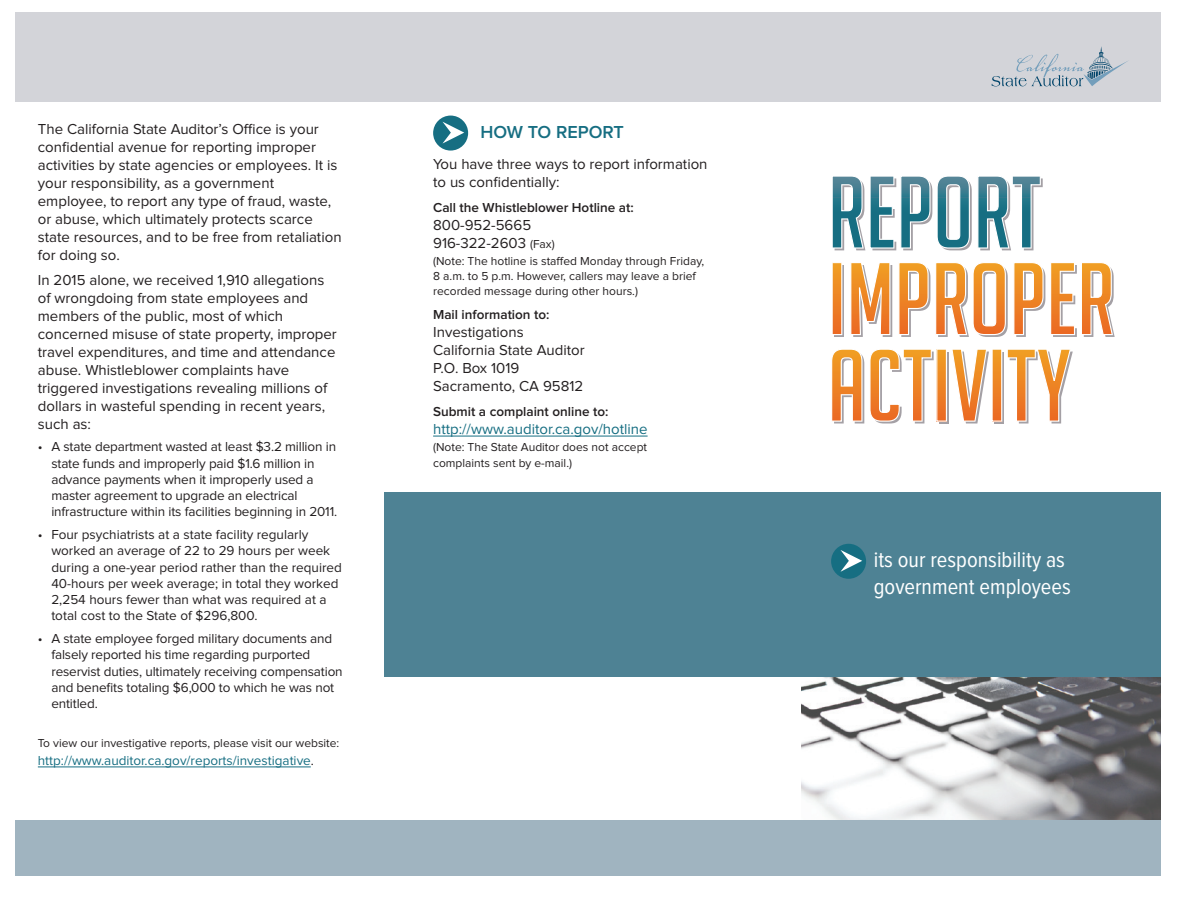
<style>
.page{position:relative;width:1188px;height:918px;background:#fff}
.page>*{position:absolute;margin:0;border:0;box-sizing:border-box;transform-origin:0 0}
.t1{font:22.5px/27px "Proxima Nova Cond";color:#fff}
.t2{font:600 18px "Proxima Nova";color:#166e82}
.t3{font:15px/18px "Proxima Nova";color:#231f20}
.t4{font:15px "Proxima Nova";color:#166e82}
.t5{font:13.5px/16.2px "Proxima Nova";letter-spacing:-.01em;color:#231f20}
.t6{font:600 13.5px "Proxima Nova";color:#231f20}
.t7{font:13.5px "Proxima Nova";color:#166e82}
.t8{font:12px/15px "Proxima Nova";color:#231f20}
.s1{color:#231f20}
.s2{font-size:12px}
</style>
<div class="page">
<div style="left:15px;top:12px;width:1146px;height:90px;background:#d3d4d9"></div>
<img style="left:802px;top:677px;width:359px;height:144px">
<div style="left:15px;top:821px;width:1146px;height:55px;background:#a0b4c0"></div>
<div style="left:384px;top:492px;width:777px;height:185px;background:#4e8294"></div>
<hr style="left:38px;top:767px;width:273px;height:1px;background:#166e82">
<hr style="left:433px;top:436px;width:215px;height:1px;background:#166e82">
<div style="left:433px;top:116px;width:35px;height:35px;background:#166e82;border-radius:50%"></div>
<svg style="left:443px;top:122px;width:21px;height:22px"></svg>
<svg style="left:991px;top:46px;width:137px;height:40px"></svg>
<svg style="left:835px;top:265px;width:9px;height:72px"></svg>
<svg style="left:832px;top:176px;width:211px;height:74px"></svg>
<svg style="left:832px;top:262px;width:10px;height:73px"></svg>
<svg style="left:851px;top:263px;width:41px;height:74px"></svg>
<svg style="left:899px;top:263px;width:216px;height:74px"></svg>
<svg style="left:831px;top:349px;width:242px;height:75px"></svg>
<div style="left:831px;top:544px;width:35px;height:35px;background:#166e82;border-radius:50%"></div>
<svg style="left:840px;top:550px;width:22px;height:22px"></svg>
<p class="t3" style="left:38px;top:120px;width:305px">The California State Auditor’s Office is your confidential avenue for reporting improper activities by state agencies or employees. It is your responsibility, as a government employee, to report any type of fraud, waste, or abuse, which ultimately protects scarce state resources, and to be free from retaliation for doing so.</p>
<p class="t3" style="left:38px;top:271px;width:301px">In 2015 alone, we received 1,910 allegations of wrongdoing from state employees and members of the public, most of which concerned misuse of state property, improper travel expenditures, and time and attendance abuse. Whistleblower complaints have triggered investigations revealing millions of dollars in wasteful spending in recent years, such as:</p>
<p class="t5" style="left:51px;top:439px;width:287px;text-indent:-13px">• A state department wasted at least $3.2 million in state funds and improperly paid $1.6 million in advance payments when it improperly used a master agreement to upgrade an electrical infrastructure within its facilities beginning in 2011.</p>
<p class="t5" style="left:51px;top:527px;width:292px;text-indent:-13px">• Four psychiatrists at a state facility regularly worked an average of 22 to 29 hours per week during a one-year period rather than the required 40-hours per week average; in total they worked 2,254 hours fewer than what was required at a total cost to the State of $296,800.</p>
<p class="t5" style="left:51px;top:631px;width:293px;text-indent:-13px">• A state employee forged military documents and falsely reported his time regarding purported reservist duties, ultimately receiving compensation and benefits totaling $6,000 to which he was not entitled.</p>
<p class="t8" style="left:38px;top:736px;width:303px">To view our investigative reports, please visit our website:</p>
<p class="t7" style="left:38px;top:753px;width:278px">http://www.auditor.ca.gov/reports/investigative<span class="s1">.</span></p>
<p class="t2" style="left:480px;top:122px;width:145px">HOW TO REPORT</p>
<p class="t3" style="left:433px;top:156px;width:276px">You have three ways to report information to us confidentially:</p>
<p class="t6" style="left:433px;top:200px;width:202px">Call the Whistleblower Hotline at:</p>
<p class="t3" style="left:433px;top:216px;width:123px">800-952-5665<br>916-322-2603 <span class="s2">(Fax)</span></p>
<p class="t8" style="left:433px;top:253px;width:273px">(Note: The hotline is staffed Monday through Friday,<br>8 a.m. to 5 p.m. However, callers may leave a brief recorded message during other hours.)</p>
<p class="t6" style="left:433px;top:307px;width:118px">Mail information to:</p>
<p class="t3" style="left:433px;top:324px;width:153px">Investigations<br>California State Auditor<br>P.O. Box 1019<br>Sacramento, CA 95812</p>
<p class="t6" style="left:433px;top:404px;width:177px">Submit a complaint online to:</p>
<p class="t4" style="left:433px;top:421px;width:216px">http://www.auditor.ca.gov/hotline</p>
<p class="t8" style="left:433px;top:439px;width:215px;line-height:16.5px">(Note: The State Auditor does not accept complaints sent by e-mail.)</p>
<h1 class="t1" style="left:874px;top:547px;width:199px">its our responsibility as government employees</h1>
</div>
